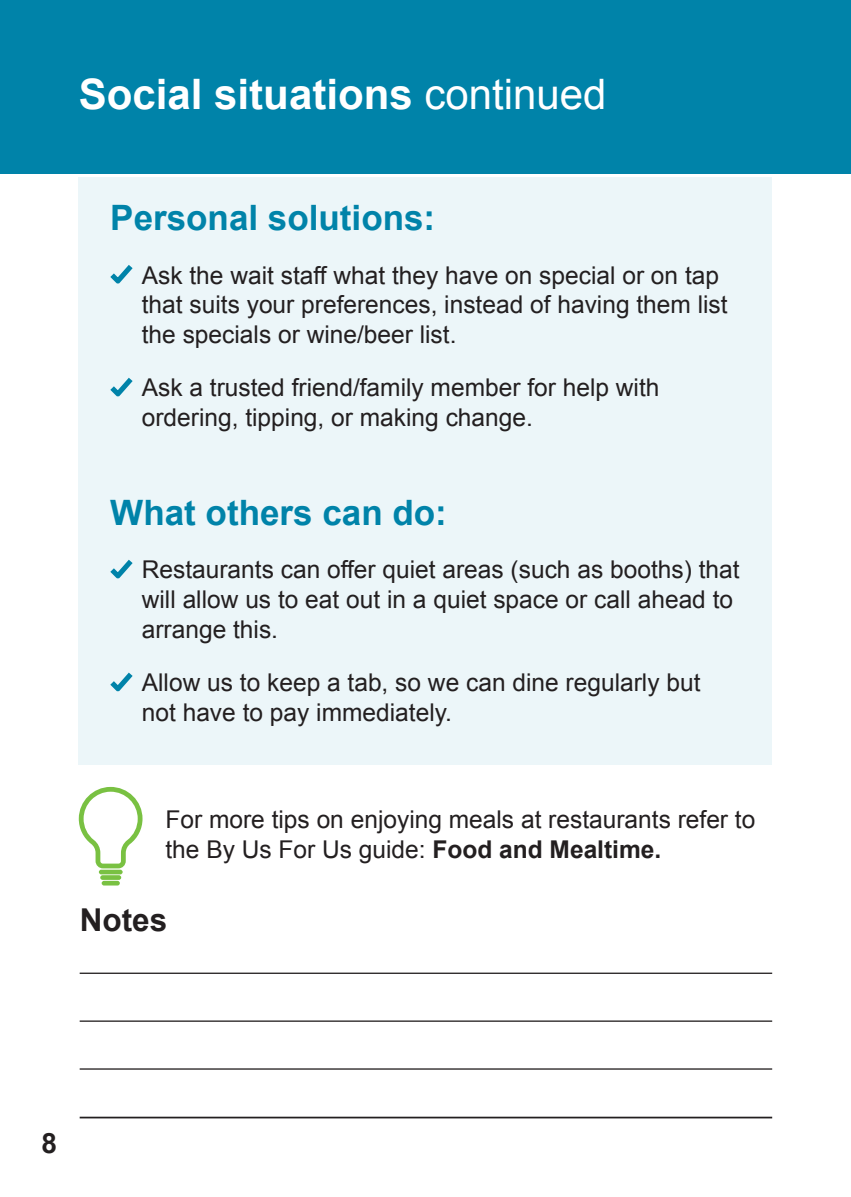
<style>
.page{position:relative;width:851px;height:1197px;background:#fff}
.page>*{position:absolute;margin:0;border:0;box-sizing:border-box;transform-origin:0 0}
.t1{font:700 42px "Arial";color:#fff}
.t2{font:700 35px "Arial";color:#0083a9}
.t3{font:700 31.5px "Arial";color:#231f20}
.t4{font:700 28px "Arial";color:#231f20}
.t5{font:24.5px/29.8px "Arial";color:#231f20}
.s1{font-weight:400}
.s2{font-weight:700}
</style>
<div class="page">
<hr style="left:850px;top:0;width:1px;height:173px;background:#0083a9">
<div style="left:79px;top:178px;width:693px;height:587px;background:#ecf6f9"></div>
<hr style="left:80px;top:1117px;width:692px;height:1px;background:#231f20">
<hr style="left:80px;top:1020px;width:692px;height:2px;background:#231f20">
<hr style="left:80px;top:1068px;width:692px;height:2px;background:#231f20">
<hr style="left:80px;top:973px;width:692px;height:1px;background:#231f20">
<div style="left:0;top:0;width:850px;height:173px;background:#0083a9"></div>
<svg style="left:110px;top:265px;width:23px;height:19px"></svg>
<svg style="left:110px;top:377px;width:23px;height:20px"></svg>
<svg style="left:110px;top:559px;width:23px;height:20px"></svg>
<svg style="left:110px;top:672px;width:23px;height:20px"></svg>
<svg style="left:79px;top:787px;width:63px;height:81px"></svg>
<hr style="left:99px;top:870px;width:24px;height:4px;background:#79c142;border-radius:2px">
<div style="left:100px;top:875px;width:21px;height:5px;background:#79c142;border-radius:2px"></div>
<div style="left:102px;top:881px;width:18px;height:5px;background:#79c142;border-radius:2px"></div>
<h1 class="t1" style="left:79px;top:79px;width:529px">Social situations <span class="s1">continued</span></h1>
<h2 class="t2" style="left:110px;top:205px;width:326px">Personal solutions:</h2>
<p class="t5" style="left:142px;top:260px;width:587px">Ask the wait staff what they have on special or on tap that suits your preferences, instead of having them list the specials or wine/beer list.</p>
<p class="t5" style="left:142px;top:373px;width:519px">Ask a trusted friend/family member for help with ordering, tipping, or making change.</p>
<h2 class="t2" style="left:110px;top:500px;width:338px">What others can do:</h2>
<p class="t5" style="left:142px;top:555px;width:599px">Restaurants can offer quiet areas (such as booths) that will allow us to eat out in a quiet space or call ahead to arrange this.</p>
<p class="t5" style="left:142px;top:668px;width:560px">Allow us to keep a tab, so we can dine regularly but not have to pay immediately.</p>
<p class="t5" style="left:165px;top:805px;width:591px">For more tips on enjoying meals at restaurants refer to the By Us For Us guide: <span class="s2">Food and Mealtime.</span></p>
<p class="t3" style="left:80px;top:908px;width:89px">Notes</p>
<p class="t4" style="left:41px;top:1133px;width:17px">8</p>
</div>
